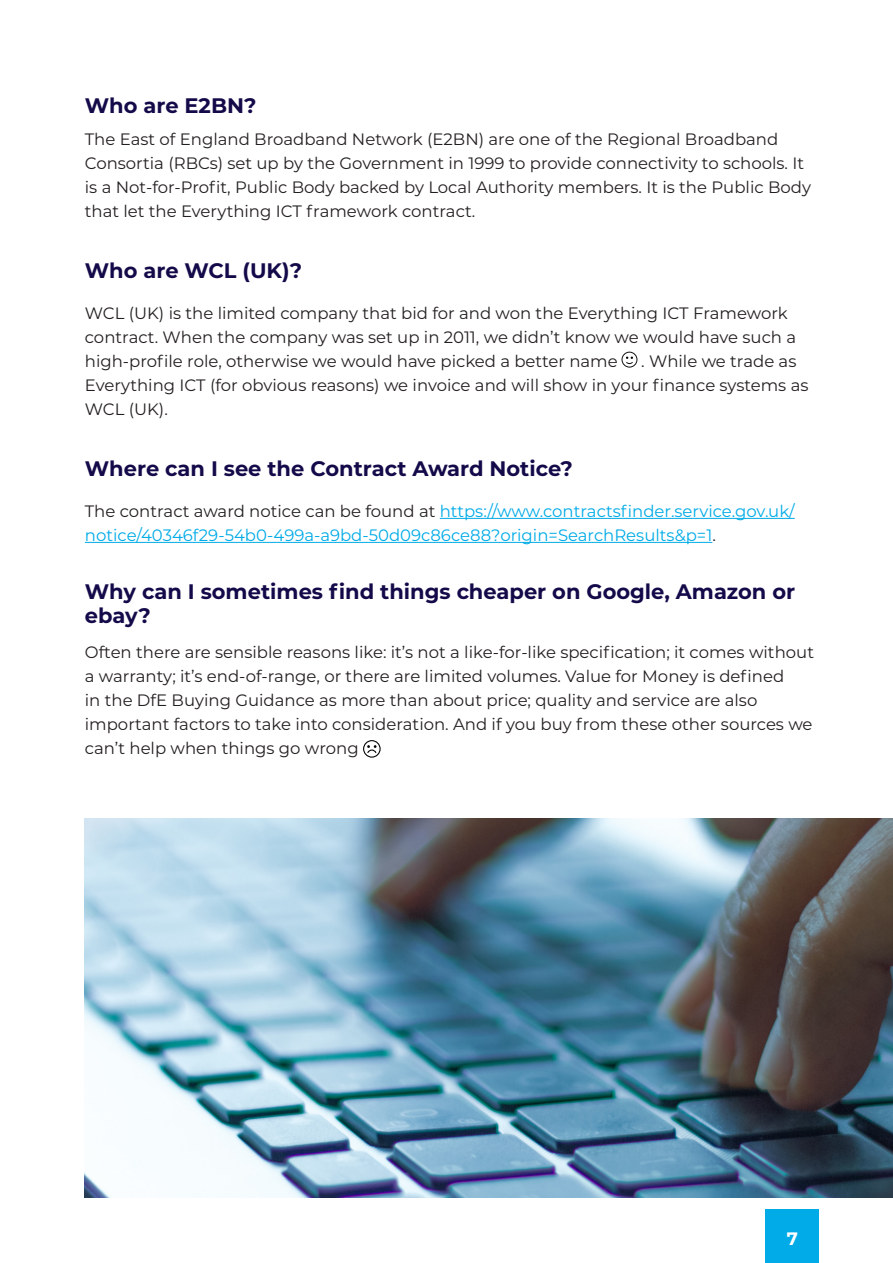
<style>
.page{position:relative;width:893px;height:1263px;background:#fff}
.page>*{position:absolute;margin:0;border:0;box-sizing:border-box;transform-origin:0 0}
.subtitle{font:700 21px/24px "Montserrat";color:#140a4a}
.BODY_COPY{font:700 21px "Montserrat";color:#140a4a}
.t1{font:700 18px "Montserrat";color:#fff}
.BODY_COPY-2{font:16.5px/24px "Montserrat";color:#231f20}
.BODY_COPY-3{font:16.5px/24px "Montserrat";color:#00abe7}
.s1{color:#231f20}
</style>
<div class="page">
<div style="left:765px;top:1209px;width:54px;height:54px;background:#00abe7"></div>
<img style="left:85px;top:819px;width:808px;height:378px">
<hr style="left:440px;top:518px;width:355px;height:1px;background:#00abe7">
<hr style="left:85px;top:542px;width:627px;height:1px;background:#00abe7">
<svg style="left:621px;top:352px;width:16px;height:16px"></svg>
<svg style="left:363px;top:740px;width:18px;height:18px"></svg>
<p class="BODY_COPY" style="left:85px;top:90px;width:173px">Who are E2BN?</p>
<p class="BODY_COPY-2" style="left:85px;top:127px;width:728px">The East of England Broadband Network (E2BN) are one of the Regional Broadband Consortia (RBCs) set up by the Government in 1999 to provide connectivity to schools. It is a Not-for-Profit, Public Body backed by Local Authority members. It is the Public Body that let the Everything ICT framework contract.</p>
<p class="subtitle" style="left:85px;top:257px;width:219px">Who are WCL (UK)?</p>
<p class="BODY_COPY-2" style="left:85px;top:300px;width:713px">WCL (UK) is the limited company that bid for and won the Everything ICT Framework contract. When the company was set up in 2011, we didn’t know we would have such a high-profile role, otherwise we would have picked a better name</p>
<p class="BODY_COPY-2" style="left:85px;top:348px;width:725px;text-indent:556px">. While we trade as<br>Everything ICT (for obvious reasons) we invoice and will show in your finance systems as<br>WCL (UK).</p>
<p class="subtitle" style="left:85px;top:455px;width:489px">Where can I see the Contract Award Notice?</p>
<p class="BODY_COPY-3" style="left:85px;top:498px;width:711px"><span class="s1">The contract award notice can be found at</span> https://www.contractsfinder.service.gov.uk/ notice/40346f29-54b0-499a-a9bd-50d09c86ce88?origin=SearchResults&amp;p=1<span class="s1">.</span></p>
<p class="subtitle" style="left:85px;top:579px;width:712px">Why can I sometimes find things cheaper on Google, Amazon or ebay?</p>
<p class="BODY_COPY-2" style="left:85px;top:639px;width:731px">Often there are sensible reasons like: it’s not a like-for-like specification; it comes without a warranty; it’s end-of-range, or there are limited volumes. Value for Money is defined<br>in the DfE Buying Guidance as more than about price; quality and service are also important factors to take into consideration. And if you buy from these other sources we can’t help when things go wrong</p>
<p class="t1" style="left:787px;top:1225px;width:13px">7</p>
</div>
